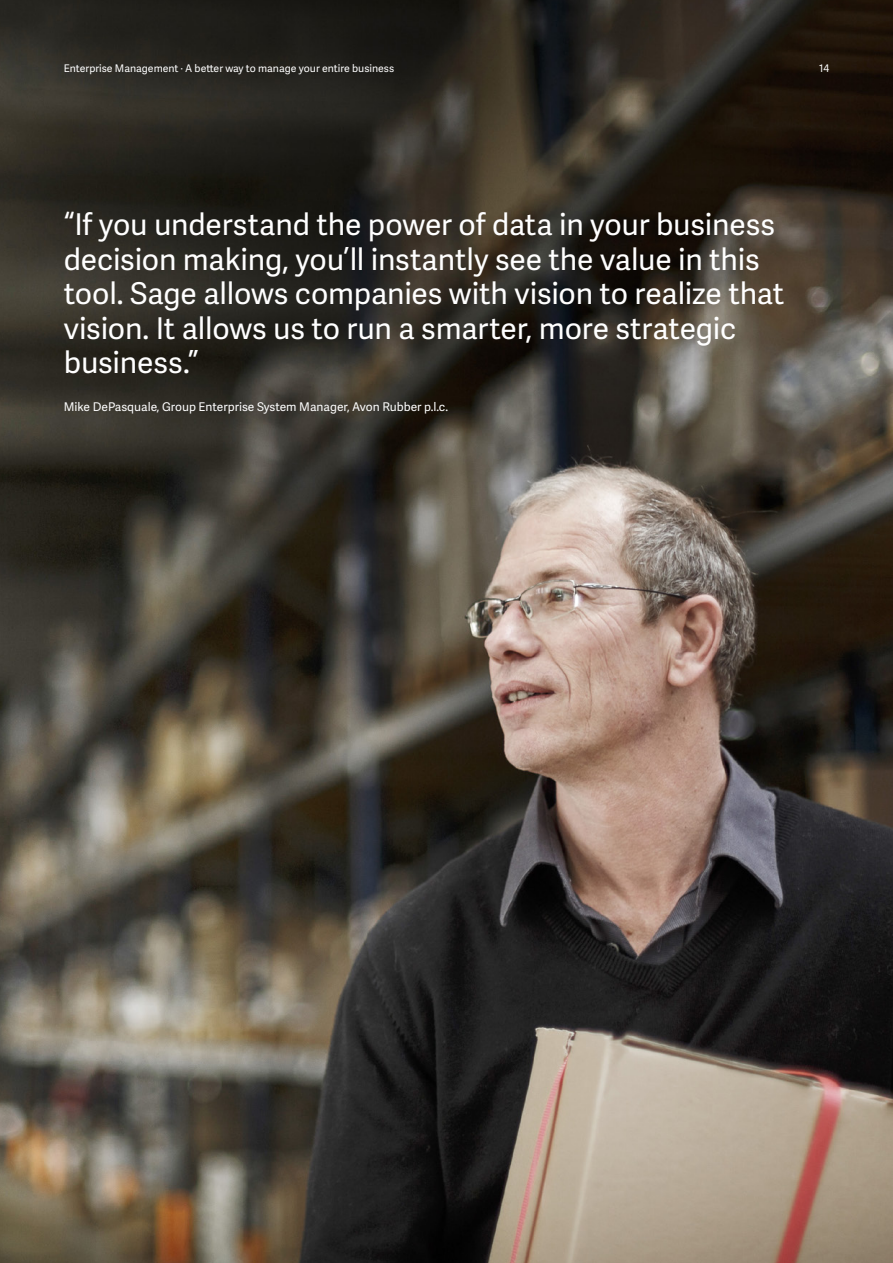
<style>
.page{position:relative;width:893px;height:1263px;background:#fff}
.page>*{position:absolute;margin:0;border:0;box-sizing:border-box;transform-origin:0 0}
.t1{font:30px/34.5px "Adelle Sans SAGE";letter-spacing:-.005em;color:#fff}
.t2{font:12px "Adelle Sans SAGE";color:#fff}
.t3{font:10.5px "Adelle Sans SAGE";color:#fff}
</style>
<div class="page">
<img style="left:0;top:0;width:893px;height:1263px">
<p class="t3" style="left:64px;top:61px;width:332px">Enterprise Management · A better way to manage your entire business</p>
<p class="t3" style="left:819px;top:61px;width:12px">14</p>
<p class="t1" style="left:64px;top:206px;width:722px">“If you understand the power of data in your business decision making, you’ll instantly see the value in this tool. Sage allows companies with vision to realize that vision. It allows us to run a smarter, more strategic business.”</p>
<p class="t2" style="left:64px;top:398px;width:386px">Mike DePasquale, Group Enterprise System Manager, Avon Rubber p.l.c.</p>
</div>
